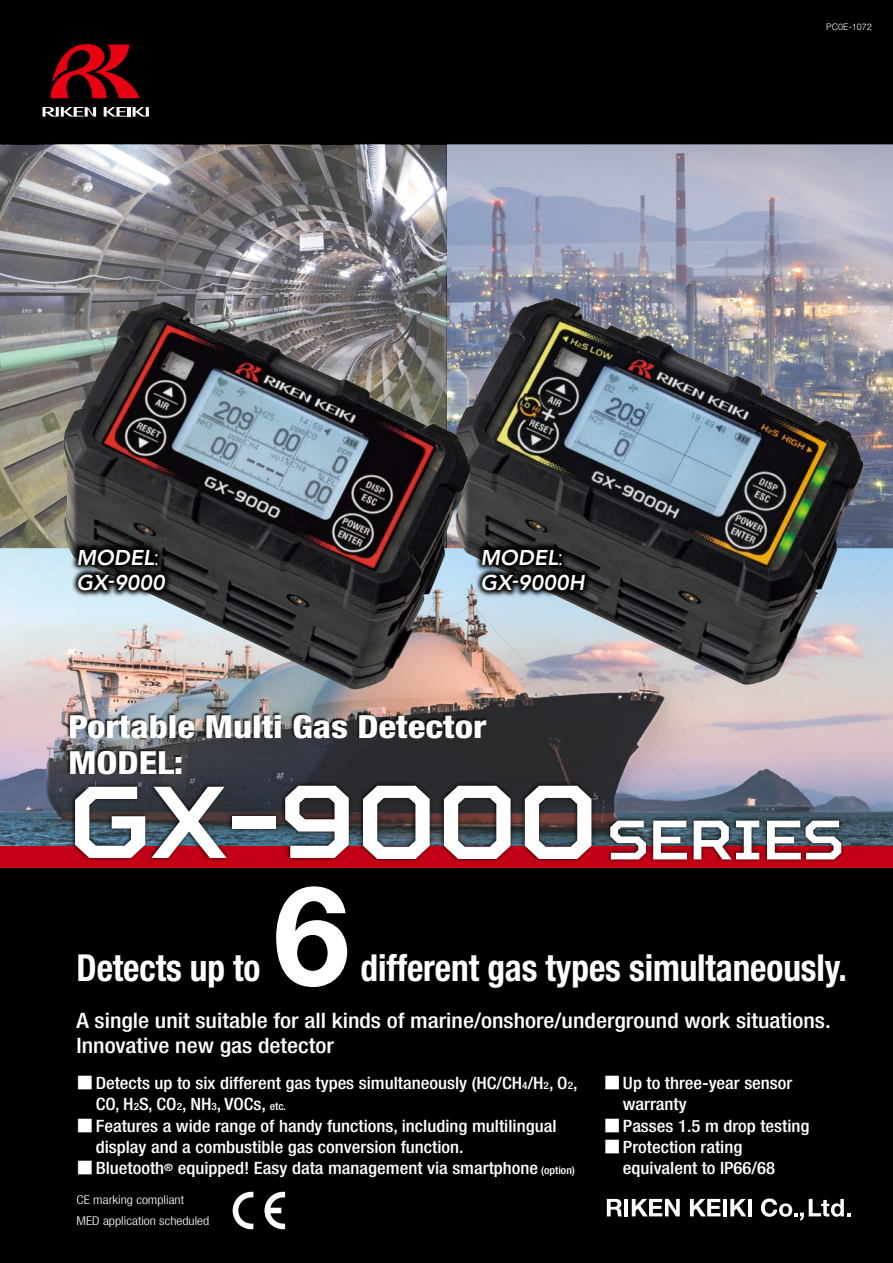
<style>
.page{position:relative;width:893px;height:1263px;background:#fff}
.page>*{position:absolute;margin:0;border:0;box-sizing:border-box;transform-origin:0 0}
.t1{font:700 138.15px "Helvetica Neue LT Std";color:#fff}
.t2{font:700 condensed 37.2px "Helvetica Neue LT Pro";letter-spacing:-.005em;color:#fff;scale:.95 1}
.t3{font:800 condensed 31.95px/36.2px "Helvetica Neue LT Pro";color:#fff;scale:1.15 1}
.t4{font:500 condensed 21.3px/25.5px "Helvetica Neue LT Pro";color:#fff;scale:1.12 1}
.t5{font:italic 800 21.3px/25.5px "Avenir LT Std";color:#fff}
.t6{font:500 condensed 16.95px/21.3px "Helvetica Neue LT Pro";color:#fff;scale:1.1 1}
.t7{font:300 condensed 12px/21.1px "Helvetica Neue LT Pro";color:#fff;scale:1.15 1}
.t8{font:300 9px "Helvetica LT Std";color:#fff}
.s1{font-family:"Koz Min Pr 6 N";font-weight:400;font-style:normal}
.s2{font-family:"Koz Go Pro";font-stretch:normal}
.s3{font-size:10.2px}
.s4{font-size:10.65px}
</style>
<div class="page">
<div style="left:0;top:0;width:893px;height:145px;background:#000"></div>
<div style="left:0;top:867px;width:893px;height:396px;background:#000"></div>
<img style="left:0;top:145px;width:893px;height:701px">
<img style="left:455px;top:298px;width:408px;height:387px">
<svg style="left:475px;top:541px;width:117px;height:56px;background:#222527"></svg>
<img style="left:63px;top:302px;width:408px;height:387px">
<svg style="left:71px;top:541px;width:102px;height:56px;background:#26292a"></svg>
<div style="left:0;top:846px;width:893px;height:21px;background:#c40016"></div>
<svg style="left:50px;top:44px;width:90px;height:54px"></svg>
<svg style="left:43px;top:107px;width:53px;height:10px"></svg>
<svg style="left:104px;top:107px;width:45px;height:10px"></svg>
<div style="left:66px;top:711px;width:420px;height:64px;background:#000;opacity:.9"></div>
<img style="left:68px;top:779px;width:778px;height:83px">
<svg style="left:75px;top:787px;width:70px;height:71px"></svg>
<svg style="left:151px;top:787px;width:76px;height:71px"></svg>
<div style="left:232px;top:816px;width:44px;height:12px;background:#fff"></div>
<svg style="left:285px;top:786px;width:64px;height:72px"></svg>
<svg style="left:363px;top:786px;width:67px;height:73px"></svg>
<svg style="left:444px;top:786px;width:67px;height:73px"></svg>
<svg style="left:525px;top:786px;width:66px;height:73px"></svg>
<svg style="left:610px;top:821px;width:36px;height:38px"></svg>
<svg style="left:653px;top:821px;width:34px;height:38px"></svg>
<svg style="left:694px;top:821px;width:65px;height:38px"></svg>
<svg style="left:767px;top:821px;width:74px;height:38px"></svg>
<svg style="left:264px;top:1192px;width:21px;height:37px"></svg>
<svg style="left:233px;top:1192px;width:20px;height:37px"></svg>
<svg style="left:607px;top:1199px;width:15px;height:17px"></svg>
<hr style="left:624px;top:1199px;width:4px;height:17px;background:#fff">
<svg style="left:632px;top:1199px;width:48px;height:17px"></svg>
<svg style="left:690px;top:1199px;width:30px;height:17px"></svg>
<hr style="left:723px;top:1199px;width:4px;height:17px;background:#fff">
<svg style="left:730px;top:1199px;width:16px;height:17px"></svg>
<hr style="left:748px;top:1199px;width:3px;height:17px;background:#fff">
<svg style="left:761px;top:1198px;width:89px;height:22px"></svg>
<p class="t5" style="left:77px;top:545px;width:90px">MODEL<span class="s1">:<br></span>GX-9000</p>
<p class="t5" style="left:480px;top:545px;width:105px">MODEL<span class="s1">:<br></span>GX-9000H</p>
<h3 class="t3" style="left:68px;top:707px;width:365px">Portable Multi Gas Detector<br>MODEL:</h3>
<p class="t8" style="left:826px;top:21px;width:47px">PC0E-1072</p>
<h1 class="t1" style="left:273px;top:850px;width:78px">6</h1>
<h2 class="t2" style="left:77px;top:945px;width:195px">Detects up to</h2>
<h2 class="t2" style="left:361px;top:945px;width:513px">different gas types simultaneously.</h2>
<p class="t4" style="left:77px;top:1007px;width:675px">A single unit suitable for all kinds of marine/onshore/underground work situations.<br>Innovative new gas detector</p>
<p class="t6" style="left:96px;top:1072px;width:440px;text-indent:-19px"><span class="s2">■</span>Detects up to six different gas types simultaneously (HC/CH<span class="s3">4</span>/H<span class="s3">2</span>, O<span class="s3">2</span>,<br>CO, H<span class="s3">2</span>S, CO<span class="s3">2</span>, NH<span class="s3">3</span>, VOCs, <span class="s4">etc.</span></p>
<p class="t6" style="left:96px;top:1115px;width:420px;text-indent:-19px"><span class="s2">■</span>Features a wide range of handy functions, including multilingual display and a combustible gas conversion function.</p>
<p class="t6" style="left:77px;top:1157px;width:455px"><span class="s2">■</span>Bluetooth<sup>®</sup> equipped! Easy data management via smartphone <span class="s4">(option)</span></p>
<p class="t7" style="left:77px;top:1189px;width:117px">CE marking compliant<br>MED application scheduled</p>
<p class="t6" style="left:623px;top:1072px;width:156px;text-indent:-19px"><span class="s2">■</span>Up to three-year sensor warranty</p>
<p class="t6" style="left:604px;top:1115px;width:189px"><span class="s2">■</span>Passes 1.5 m drop testing</p>
<p class="t6" style="left:623px;top:1136px;width:140px;text-indent:-19px"><span class="s2">■</span>Protection rating equivalent to IP66/68</p>
</div>
